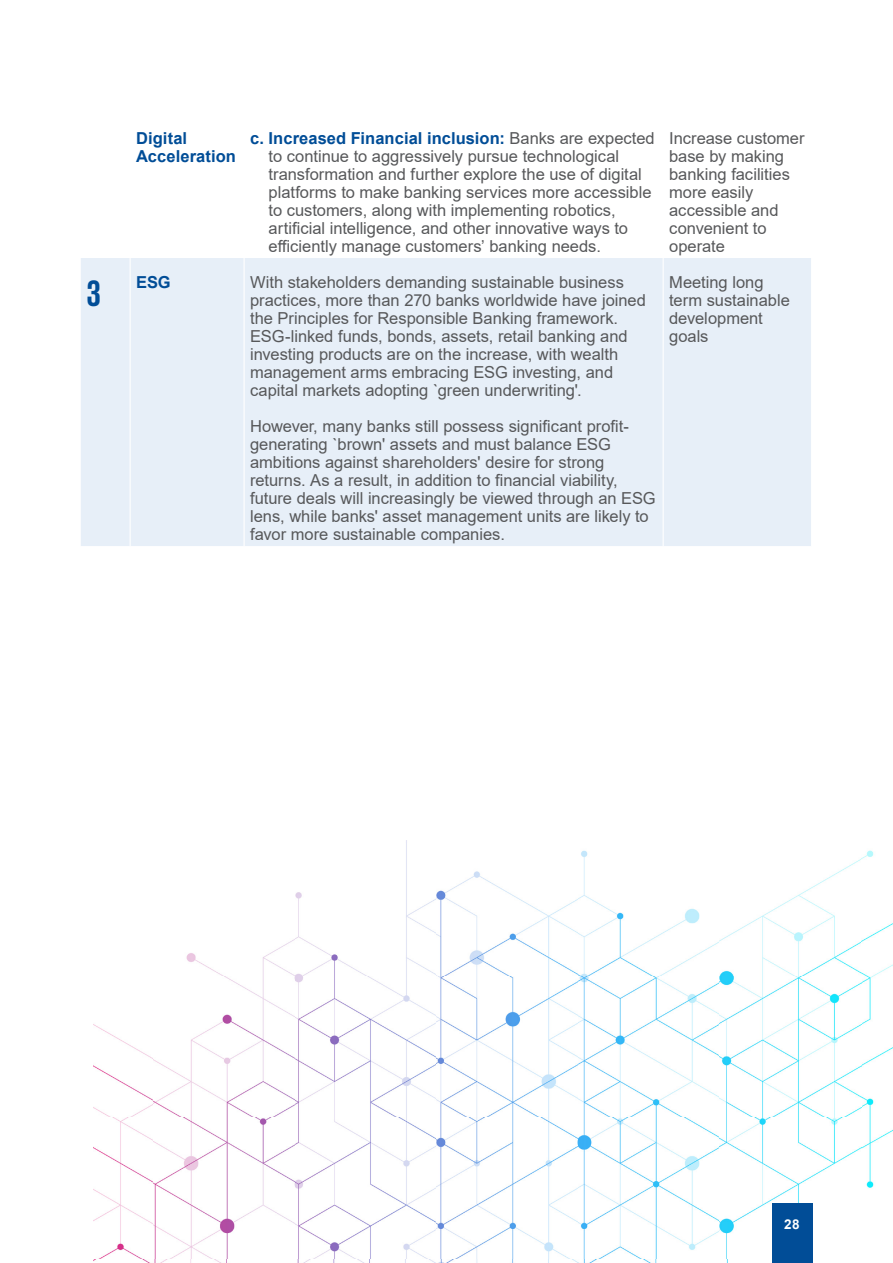
<style>
.page{position:relative;width:893px;height:1263px;background:#fff}
.page>*{position:absolute;margin:0;border:0;box-sizing:border-box;transform-origin:0 0}
.Body_Text{font:700 37.5px "KPMG";color:#014d97}
.Body_Text-2{font:16.5px/18px "Arial";color:#57585a}
.Body_Text-3{font:700 16.5px/18px "Arial";letter-spacing:.005em;color:#014d97}
.t1{font:700 13.5px "Arial";color:#fff}
.s1{font-weight:700;color:#014d97}
</style>
<div class="page">
<div style="left:81px;top:258px;width:730px;height:288px;background:#e7eff8"></div>
<hr style="left:130px;top:258px;width:1px;height:288px;background:#fff">
<hr style="left:244px;top:258px;width:1px;height:288px;background:#fff">
<hr style="left:663px;top:258px;width:1px;height:288px;background:#fff">
<img style="left:94px;top:840px;width:799px;height:423px">
<div style="left:772px;top:1203px;width:40px;height:60px;background:#014d97"></div>
<p class="Body_Text-3" style="left:136px;top:129px;width:101px">Digital<br>Acceleration</p>
<p class="Body_Text-2" style="left:269px;top:129px;width:388px;text-indent:-18px"><span class="s1">c. Increased Financial inclusion:</span> Banks are expected to continue to aggressively pursue technological transformation and further explore the use of digital platforms to make banking services more accessible to customers, along with implementing robotics, artificial intelligence, and other innovative ways to efficiently manage customers’ banking needs.</p>
<p class="Body_Text-2" style="left:669px;top:129px;width:137px">Increase customer base by making banking facilities more easily accessible and convenient to operate</p>
<p class="Body_Text" style="left:87px;top:274px;width:15px">3</p>
<p class="Body_Text-3" style="left:136px;top:273px;width:36px">ESG</p>
<p class="Body_Text-2" style="left:250px;top:273px;width:397px">With stakeholders demanding sustainable business practices, more than 270 banks worldwide have joined the Principles for Responsible Banking framework.<br>ESG-linked funds, bonds, assets, retail banking and investing products are on the increase, with wealth management arms embracing ESG investing, and capital markets adopting `green underwriting'.</p>
<p class="Body_Text-2" style="left:250px;top:417px;width:407px">However, many banks still possess significant profit&shy;generating `brown' assets and must balance ESG ambitions against shareholders' desire for strong returns. As a result, in addition to financial viability, future deals will increasingly be viewed through an ESG lens, while banks' asset management units are likely to favor more sustainable companies.</p>
<p class="Body_Text-2" style="left:669px;top:273px;width:122px">Meeting long term sustainable development goals</p>
<p class="t1" style="left:784px;top:1215px;width:17px">28</p>
</div>
